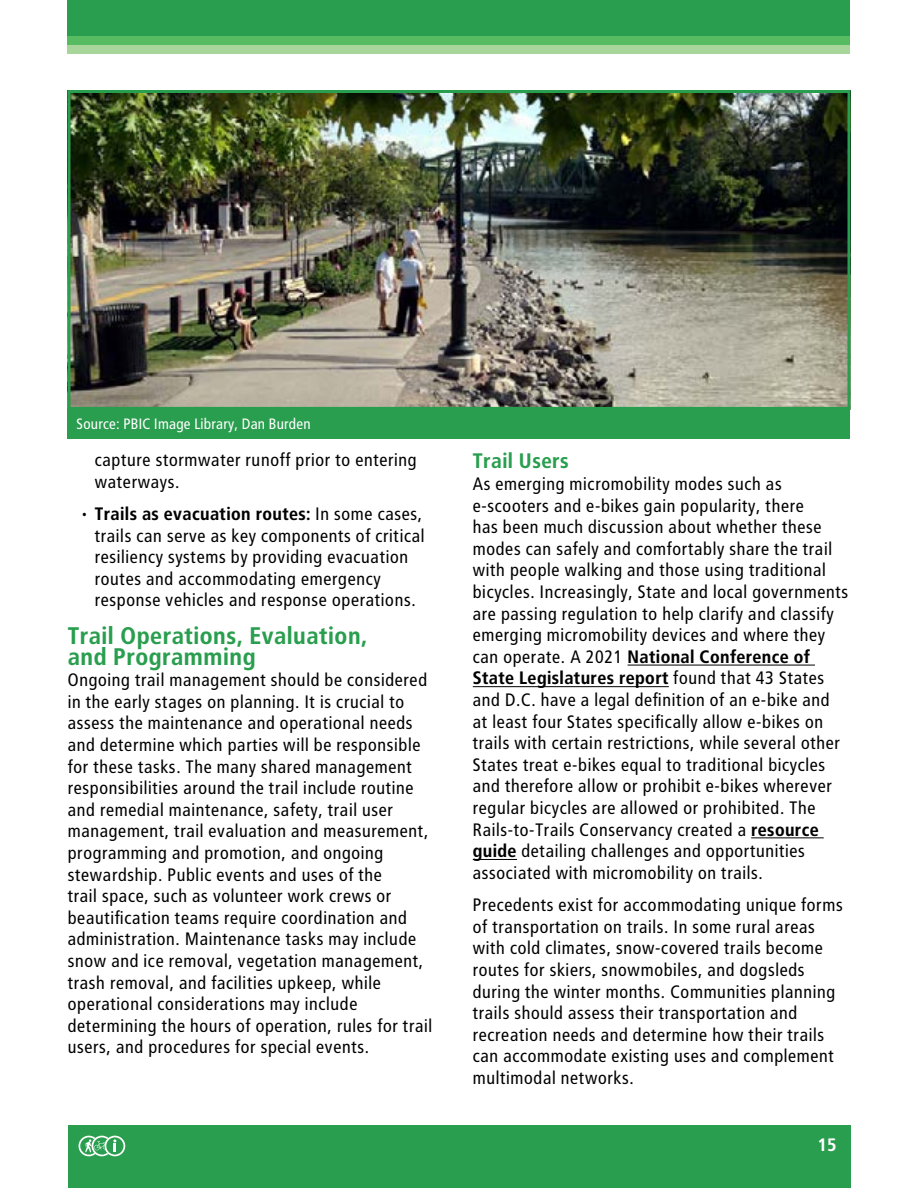
<style>
.page{position:relative;width:918px;height:1188px;background:#fff}
.page>*{position:absolute;margin:0;border:0;box-sizing:border-box;transform-origin:0 0}
.t1{font:700 24px/21px "Transit";color:#299e4e}
.t2{font:700 21px "Transit";color:#299e4e}
.t3{font:18px/21.6px "Transit";color:#000}
.t4{font:700 18px "Transit";color:#fff}
.t5{font:15px "Transit";letter-spacing:-.02em;color:#fff}
.s1{font-weight:700}
</style>
<div class="page">
<div style="left:68px;top:1125px;width:782px;height:63px;background:#299e4e"></div>
<div style="left:68px;top:0;width:782px;height:36px;background:#299e4e"></div>
<div style="left:68px;top:36px;width:782px;height:9px;background:#57bb61"></div>
<div style="left:68px;top:45px;width:782px;height:9px;background:#a8d59a"></div>
<svg style="left:79px;top:1136px;width:46px;height:20px"></svg>
<hr style="left:628px;top:665px;width:187px;height:1px;background:#000">
<hr style="left:473px;top:686px;width:196px;height:1px;background:#000">
<hr style="left:751px;top:837px;width:73px;height:1px;background:#000">
<hr style="left:473px;top:859px;width:44px;height:1px;background:#000">
<img style="left:72px;top:94px;width:774px;height:312px">
<div style="left:68px;top:90px;width:782px;height:320px;border:3px solid #299e4e"></div>
<div style="left:68px;top:408px;width:782px;height:30px;background:#299e4e"></div>
<p class="t5" style="left:76px;top:415px;width:236px">Source: PBIC Image Library, Dan Burden</p>
<p class="t3" style="left:95px;top:449px;width:324px">capture stormwater runoff prior to entering waterways.</p>
<p class="t3" style="left:95px;top:503px;width:332px;text-indent:-14px">• <span class="s1">Trails as evacuation routes:</span> In some cases, trails can serve as key components of critical resiliency systems by providing evacuation routes and accommodating emergency response vehicles and response operations.</p>
<h1 class="t1" style="left:68px;top:625px;width:301px">Trail Operations, Evaluation, and Programming</h1>
<p class="t3" style="left:68px;top:669px;width:367px">Ongoing trail management should be considered in the early stages on planning. It is crucial to assess the maintenance and operational needs and determine which parties will be responsible for these tasks. The many shared management responsibilities around the trail include routine and remedial maintenance, safety, trail user management, trail evaluation and measurement, programming and promotion, and ongoing stewardship. Public events and uses of the<br>trail space, such as volunteer work crews or beautification teams require coordination and administration. Maintenance tasks may include snow and ice removal, vegetation management, trash removal, and facilities upkeep, while operational considerations may include determining the hours of operation, rules for trail users, and procedures for special events.</p>
<p class="t2" style="left:473px;top:449px;width:98px">Trail Users</p>
<p class="t3" style="left:473px;top:473px;width:377px">As emerging micromobility modes such as e-scooters and e-bikes gain popularity, there<br>has been much discussion about whether these modes can safely and comfortably share the trail with people walking and those using traditional bicycles. Increasingly, State and local governments are passing regulation to help clarify and classify emerging micromobility devices and where they can operate. A 2021 <span class="s1">National Conference of State Legislatures report</span> found that 43 States and D.C. have a legal definition of an e-bike and at least four States specifically allow e-bikes on trails with certain restrictions, while several other States treat e-bikes equal to traditional bicycles and therefore allow or prohibit e-bikes wherever regular bicycles are allowed or prohibited. The Rails-to-Trails Conservancy created a <span class="s1">resource guide</span> detailing challenges and opportunities associated with micromobility on trails.</p>
<p class="t3" style="left:473px;top:894px;width:372px">Precedents exist for accommodating unique forms of transportation on trails. In some rural areas with cold climates, snow-covered trails become routes for skiers, snowmobiles, and dogsleds during the winter months. Communities planning trails should assess their transportation and recreation needs and determine how their trails can accommodate existing uses and complement multimodal networks.</p>
<p class="t4" style="left:818px;top:1134px;width:20px">15</p>
</div>
